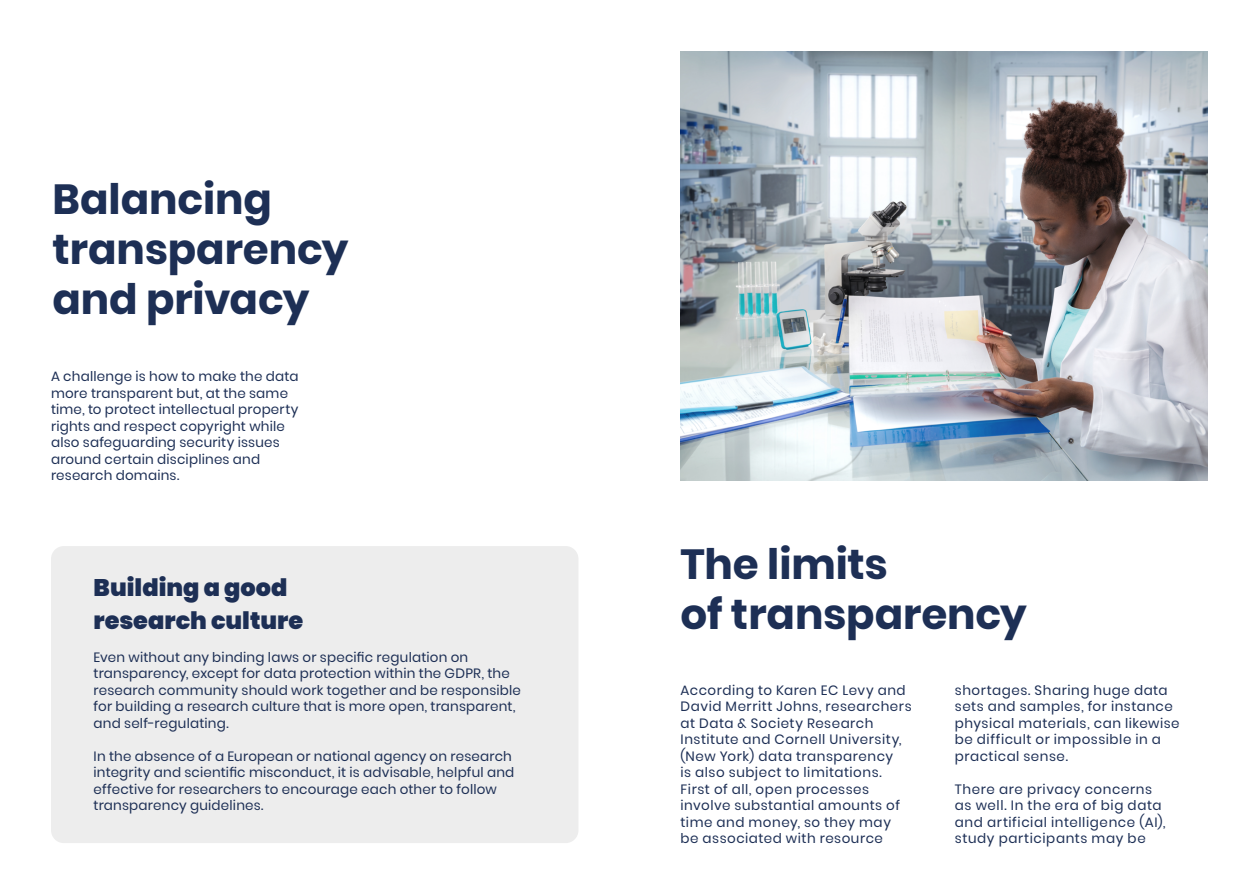
<style>
.page{position:relative;width:1259px;height:893px;background:#fff}
.page>*{position:absolute;margin:0;border:0;box-sizing:border-box;transform-origin:0 0}
.t1{font:700 42px/50.4px "Poppins";color:#1d2f55}
.t2{font:900 24px/33px "Poppins";color:#1d2f55}
.t3{font:13.5px/16.5px "Poppins";letter-spacing:.015em;color:#1d2f55}
.t4{font:13.5px/16.5px "Poppins";letter-spacing:.04em;color:#1d2f55}
.t5{font:13.5px/16.5px "Poppins";letter-spacing:.045em;color:#1d2f55}
</style>
<div class="page">
<div style="left:51px;top:546px;width:527px;height:297px;background:#ededed;border-radius:13px"></div>
<img style="left:680px;top:51px;width:528px;height:429px">
<h1 class="t1" style="left:53px;top:174px;width:297px">Balancing transparency and privacy</h1>
<p class="t3" style="left:51px;top:368px;width:249px">A challenge is how to make the data more transparent but, at the same time, to protect intellectual property rights and respect copyright while also safeguarding security issues around certain disciplines and research domains.</p>
<h2 class="t2" style="left:94px;top:571px;width:211px">Building a good research culture</h2>
<p class="t3" style="left:94px;top:649px;width:429px">Even without any binding laws or specific regulation on transparency, except for data protection within the GDPR, the research community should work together and be responsible for building a research culture that is more open, transparent, and self-regulating.</p>
<p class="t3" style="left:94px;top:748px;width:422px">In the absence of a European or national agency on research integrity and scientific misconduct, it is advisable, helpful and effective for researchers to encourage each other to follow transparency guidelines.</p>
<h1 class="t1" style="left:680px;top:539px;width:348px">The limits<br>of transparency</h1>
<p class="t4" style="left:680px;top:682px;width:233px">According to Karen EC Levy and<br>David Merritt Johns, researchers at Data &amp; Society Research<br>Institute and Cornell University, (New York) data transparency<br>is also subject to limitations.<br>First of all, open processes involve substantial amounts of time and money, so they may be associated with resource</p>
<p class="t4" style="left:955px;top:682px;width:226px">shortages. Sharing huge data sets and samples, for instance physical materials, can likewise be difficult or impossible in a practical sense.</p>
<p class="t5" style="left:955px;top:781px;width:212px">There are privacy concerns as well. In the era of big data and artificial intelligence (AI), study participants may be</p>
</div>
